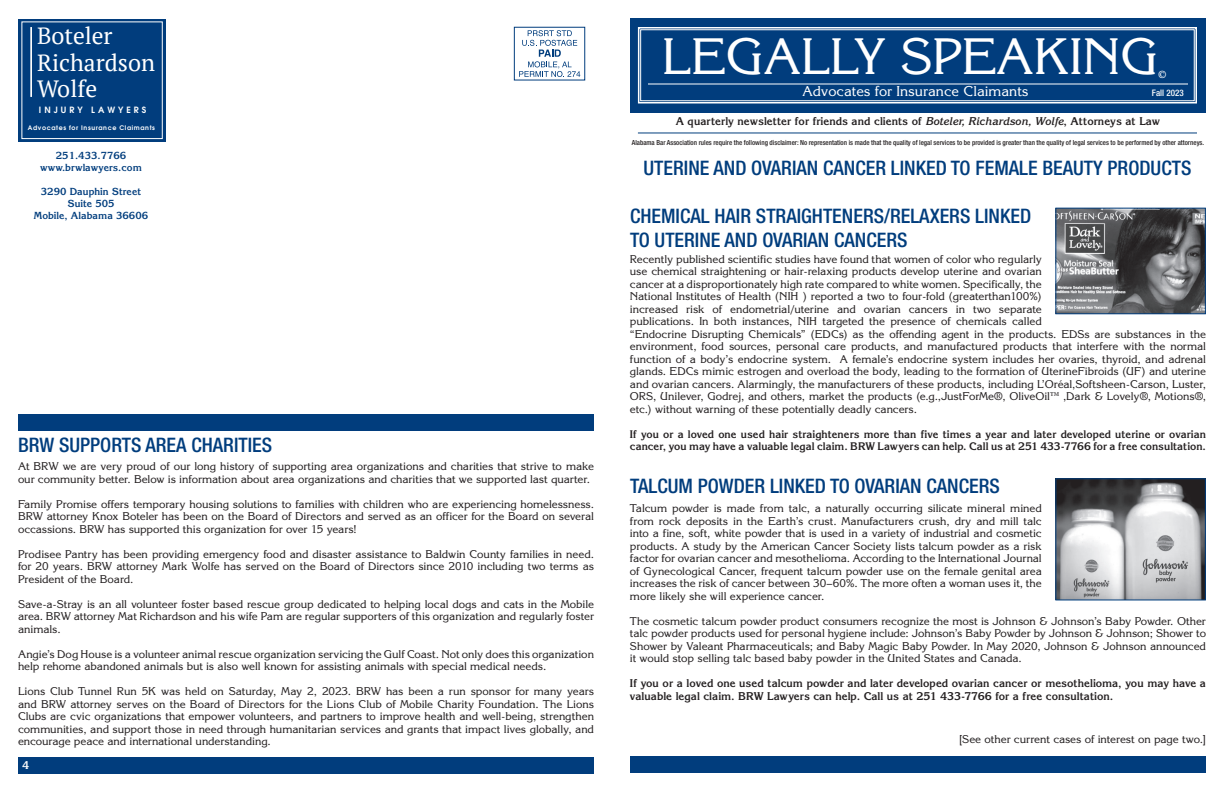
<style>
.page{position:relative;width:1224px;height:792px;background:#fff}
.page>*{position:absolute;margin:0;border:0;box-sizing:border-box;transform-origin:0 0}
.t1{font:50px "Korinna";color:#fff}
.t2{font:23.5px/26.5px "PT Serif";color:#fff}
.t3{font:500 condensed 20px/24px "Helvetica Neue LT Std";color:#013d7d}
.t4{font:14px "Korinna";color:#fff}
.t5{font:11px/12.5px "Korinna";letter-spacing:-.005em;color:#231f20;text-align:justify}
.t6{font:700 11px/12.5px "Korinna";color:#231f20}
.t7{font:700 11px "Korinna";color:#fff}
.t8{font:700 10.8px/12.5px "Korinna";color:#231f20}
.t9{font:700 10px "Korinna";color:#013d7d}
.t10{font:10px "Korinna";color:#fff}
.t11{font:500 condensed 9px "Helvetica Neue LT Std";color:#fff}
.t12{font:600 8.6px "Avant Garde";letter-spacing:.35em;color:#fff}
.t13{font:500 condensed 7px "Helvetica Neue LT Std";color:#231f20}
.t14{font:600 6.3px "Avant Garde";letter-spacing:.1em;color:#fff}
.s1{font-style:italic}
</style>
<div class="page">
<div style="left:630px;top:18px;width:576px;height:94px;background:#013d7d"></div>
<svg style="left:637px;top:27px;width:560px;height:77px"></svg>
<hr style="left:648px;top:84px;width:540px;height:1px;background:#fff">
<hr style="left:638px;top:132px;width:559px;height:1px;background:#013d7d">
<div style="left:630px;top:756px;width:576px;height:18px;background:#013d7d"></div>
<div style="left:18px;top:757px;width:576px;height:17px;background:#013d7d"></div>
<div style="left:18px;top:414px;width:576px;height:17px;background:#013d7d"></div>
<svg style="left:519px;top:30px;width:61px;height:47px"></svg>
<div style="left:18px;top:19px;width:147px;height:123px;background:#013d7d"></div>
<hr style="left:30px;top:27px;width:2px;height:70px;background:#fff">
<div style="left:22px;top:22px;width:141px;height:117px;border:1px solid #fff"></div>
<img style="left:1057px;top:210px;width:147px;height:102px">
<div style="left:1055px;top:208px;width:151px;height:106px;border:1px solid #013d7d"></div>
<img style="left:1057px;top:480px;width:147px;height:118px">
<div style="left:1055px;top:478px;width:151px;height:122px;border:1px solid #013d7d"></div>
<p class="t2" style="left:37px;top:22px;width:119px">Boteler<br>Richardson<br>Wolfe</p>
<p class="t14" style="left:28px;top:124px;width:129px">Advocates for Insurance Claimants</p>
<p class="t12" style="left:39px;top:104px;width:109px">INJURY LAWYERS</p>
<p class="t9" style="left:56px;top:149px;width:72px">251.433.7766</p>
<p class="t9" style="left:40px;top:161px;width:103px">www.brwlawyers.com</p>
<p class="t9" style="left:41px;top:185px;width:102px">3290 Dauphin Street</p>
<p class="t9" style="left:67px;top:197px;width:49px">Suite 505</p>
<p class="t9" style="left:34px;top:209px;width:116px">Mobile, Alabama 36606</p>
<p class="t3" style="left:18px;top:433px;width:256px">BRW SUPPORTS AREA CHARITIES</p>
<p class="t5" style="left:18px;top:460px;width:578px">At BRW we are very proud of our long history of supporting area organizations and charities that strive to make our community better. Below is information about area organizations and charities that we supported last quarter.</p>
<p class="t5" style="left:18px;top:498px;width:578px">Family Promise offers temporary housing solutions to families with children who are experiencing homelessness.<br>BRW attorney Knox Boteler has been on the Board of Directors and served as an officer for the Board on several occassions. BRW has supported this organization for over 15 years!</p>
<p class="t5" style="left:18px;top:548px;width:578px">Prodisee Pantry has been providing emergency food and disaster assistance to Baldwin County families in need. for 20 years. BRW attorney Mark Wolfe has served on the Board of Directors since 2010 including two terms as President of the Board.</p>
<p class="t5" style="left:18px;top:598px;width:578px">Save-a-Stray is an all volunteer foster based rescue group dedicated to helping local dogs and cats in the Mobile area. BRW attorney Mat Richardson and his wife Pam are regular supporters of this organization and regularly foster animals.</p>
<p class="t5" style="left:18px;top:648px;width:578px">Angie’s Dog House is a volunteer animal rescue organization servicing the Gulf Coast. Not only does this organization help rehome abandoned animals but is also well known for assisting animals with special medical needs.</p>
<p class="t5" style="left:18px;top:685px;width:578px">Lions Club Tunnel Run 5K was held on Saturday, May 2, 2023. BRW has been a run sponsor for many years and BRW attorney serves on the Board of Directors for the Lions Club of Mobile Charity Foundation. The Lions Clubs are cvic organizations that empower volunteers, and partners to improve health and well-being, strengthen communities, and support those in need through humanitarian services and grants that impact lives globally, and encourage peace and international understanding.</p>
<p class="t7" style="left:22px;top:758px;width:9px">4</p>
<p class="t1" style="left:662px;top:25px;width:498px">LEGALLY SPEAKING</p>
<p class="t10" style="left:1158px;top:68px;width:9px">©</p>
<p class="t4" style="left:802px;top:82px;width:228px">Advocates for Insurance Claimants</p>
<p class="t11" style="left:1152px;top:87px;width:33px">Fall 2023</p>
<p class="t6" style="left:676px;top:115px;width:486px">A quarterly newsletter for friends and clients of <span class="s1">Boteler, Richardson, Wolfe</span>, Attorneys at Law</p>
<p class="t13" style="left:632px;top:138px;width:574px">Alabama Bar Association rules require the following disclaimer: No representation is made that the quality of legal services to be provided is greater than the quality of legal services to be performed by other attorneys.</p>
<p class="t3" style="left:644px;top:155px;width:549px">UTERINE AND OVARIAN CANCER LINKED TO FEMALE BEAUTY PRODUCTS</p>
<p class="t3" style="left:630px;top:204px;width:403px">CHEMICAL HAIR STRAIGHTENERS/RELAXERS LINKED<br>TO UTERINE AND OVARIAN CANCERS</p>
<p class="t5" style="left:630px;top:252px;width:578px;text-align:left">Recently published scientific studies have found that women of color who regularly<br>use chemical straightening or hair-relaxing products develop uterine and ovarian<br>cancer at a disproportionately high rate compared to white women. Specifically, the<br>National Institutes of Health (NIH ) reported a two to four-fold (greaterthan100%)<br>increased risk of endometrial/uterine and ovarian cancers in two separate<br>publications. In both instances, NIH targeted the presence of chemicals called<br>“Endocrine Disrupting Chemicals” (EDCs) as the offending agent in the products. EDSs are substances in the environment, food sources, personal care products, and manufactured products that interfere with the normal function of a body’s endocrine system. A female’s endocrine system includes her ovaries, thyroid, and adrenal glands. EDCs mimic estrogen and overload the body, leading to the formation of UterineFibroids (UF) and uterine and ovarian cancers. Alarmingly, the manufacturers of these products, including L’Oréal,Softsheen-Carson, Luster, ORS, Unilever, Godrej, and others, market the products (e.g.,JustForMe®, OliveOil™ ,Dark &amp; Lovely®, Motions®, etc.) without warning of these potentially deadly cancers.</p>
<p class="t8" style="left:630px;top:427px;width:578px">If you or a loved one used hair straighteners more than five times a year and later developed uterine or ovarian cancer, you may have a valuable legal claim. BRW Lawyers can help. Call us at 251 433-7766 for a free consultation.</p>
<p class="t3" style="left:630px;top:473px;width:371px">TALCUM POWDER LINKED TO OVARIAN CANCERS</p>
<p class="t5" style="left:630px;top:502px;width:413px">Talcum powder is made from talc, a naturally occurring silicate mineral mined from rock deposits in the Earth’s crust. Manufacturers crush, dry and mill talc into a fine, soft, white powder that is used in a variety of industrial and cosmetic products. A study by the American Cancer Society lists talcum powder as a risk factor for ovarian cancer and mesothelioma. According to the International Journal of Gynecological Cancer, frequent talcum powder use on the female genital area increases the risk of cancer between 30–60%. The more often a woman uses it, the more likely she will experience cancer.</p>
<p class="t5" style="left:630px;top:614px;width:578px">The cosmetic talcum powder product consumers recognize the most is Johnson &amp; Johnson’s Baby Powder. Other talc powder products used for personal hygiene include: Johnson’s Baby Powder by Johnson &amp; Johnson; Shower to Shower by Valeant Pharmaceuticals; and Baby Magic Baby Powder. In May 2020, Johnson &amp; Johnson announced it would stop selling talc based baby powder in the United States and Canada.</p>
<p class="t6" style="left:630px;top:677px;width:578px">If you or a loved one used talcum powder and later developed ovarian cancer or mesothelioma, you may have a valuable legal claim. BRW Lawyers can help. Call us at 251 433-7766 for a free consultation.</p>
<p class="t5" style="left:959px;top:733px;width:248px">[See other current cases of interest on page two.]</p>
</div>
